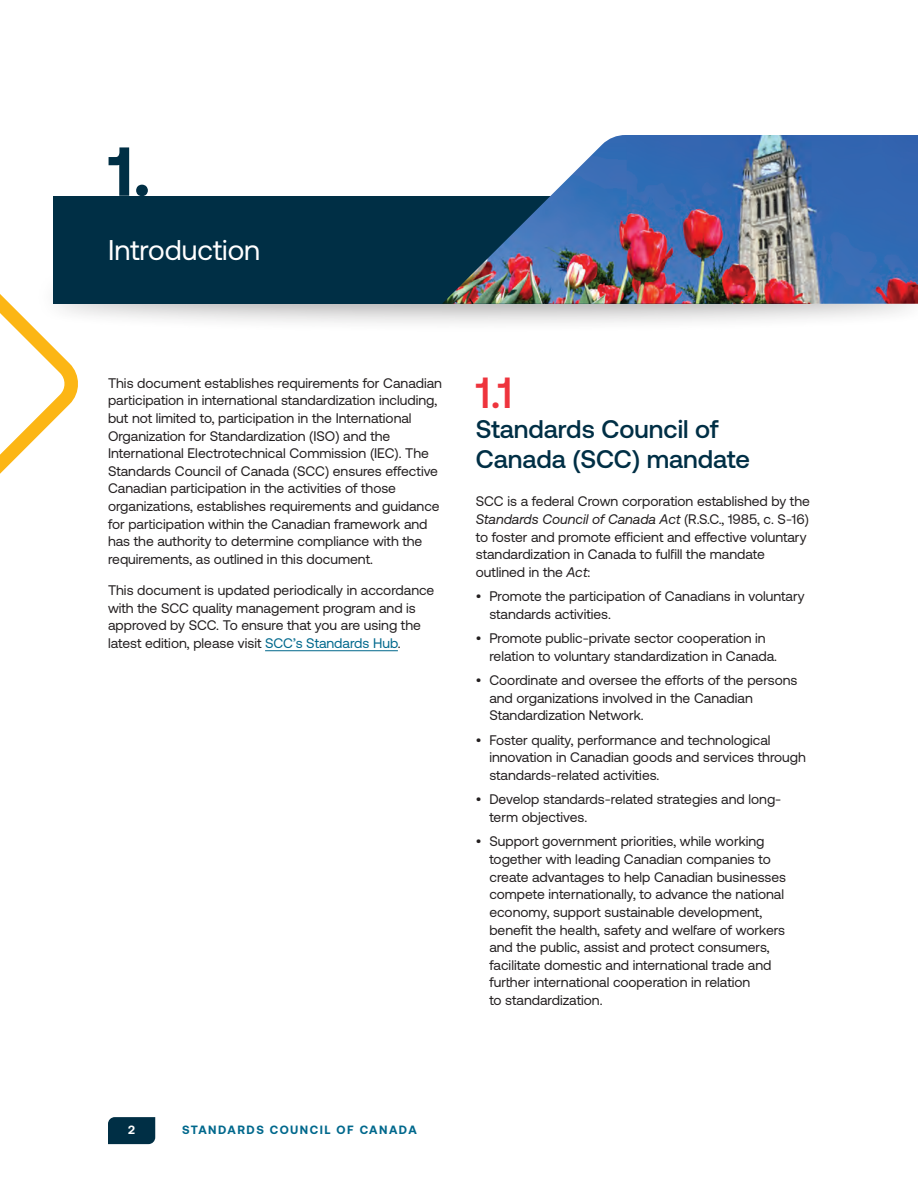
<style>
.page{position:relative;width:918px;height:1188px;background:#fff}
.page>*{position:absolute;margin:0;border:0;box-sizing:border-box;transform-origin:0 0}
.HEADING__white{font:700 69px "Aeonik";color:#002f45}
.SUB_1__dk_blue{font:500 43.5px "Aeonik";color:#ee343d}
.HEADING__white-2{font:28.5px "Aeonik";color:#fff}
.SUB_1__dk_blue-2{font:500 25.5px/30px "Aeonik";color:#002f45}
.BODY{font:13.8px/17.5px "Aeonik";color:#231f20}
.t1{font:700 12px "Aeonik";letter-spacing:.125em;color:#00688c}
.t2{font:700 12px "Aeonik";color:#fff}
.s1{color:#00688c}
.s2{font-style:italic}
</style>
<div class="page">
<svg style="left:108px;top:1117px;width:47px;height:27px"></svg>
<div style="left:34px;top:261px;width:884px;height:72px;background:#231f20;opacity:.4"></div>
<hr style="left:265px;top:650px;width:133px;height:1px;background:#00688c">
<svg style="left:0;top:224px;width:92px;height:250px"></svg>
<div style="left:54px;top:196px;width:756px;height:108px;background:#002f45"></div>
<img style="left:442px;top:135px;width:476px;height:169px">
<p class="HEADING__white" style="left:108px;top:132px;width:44px">1.</p>
<p class="HEADING__white-2" style="left:108px;top:234px;width:154px">Introduction</p>
<p class="BODY" style="left:108px;top:374px;width:336px">This document establishes requirements for Canadian participation in international standardization including, but not limited to, participation in the International Organization for Standardization (ISO) and the International Electrotechnical Commission (IEC). The Standards Council of Canada (SCC) ensures effective Canadian participation in the activities of those organizations, establishes requirements and guidance for participation within the Canadian framework and has the authority to determine compliance with the requirements, as outlined in this document.</p>
<p class="BODY" style="left:108px;top:581px;width:328px">This document is updated periodically in accordance with the SCC quality management program and is approved by SCC. To ensure that you are using the latest edition, please visit <span class="s1">SCC’s Standards Hub</span>.</p>
<p class="SUB_1__dk_blue" style="left:476px;top:369px;width:38px">1.1</p>
<p class="SUB_1__dk_blue-2" style="left:476px;top:414px;width:276px">Standards Council of<br>Canada (SCC) mandate</p>
<p class="BODY" style="left:476px;top:493px;width:336px">SCC is a federal Crown corporation established by the <span class="s2">Standards Council of Canada Act</span> (R.S.C., 1985, c. S-16) to foster and promote efficient and effective voluntary standardization in Canada to fulfill the mandate outlined in the <span class="s2">Act</span>:</p>
<p class="BODY" style="left:489px;top:588px;width:317px;text-indent:-14px">• Promote the participation of Canadians in voluntary standards activities.</p>
<p class="BODY" style="left:489px;top:630px;width:289px;text-indent:-14px">• Promote public-private sector cooperation in relation to voluntary standardization in Canada.</p>
<p class="BODY" style="left:489px;top:672px;width:310px;text-indent:-14px">• Coordinate and oversee the efforts of the persons and organizations involved in the Canadian<br>Standardization Network.</p>
<p class="BODY" style="left:489px;top:731px;width:318px;text-indent:-14px">• Foster quality, performance and technological innovation in Canadian goods and services through standards-related activities.</p>
<p class="BODY" style="left:489px;top:791px;width:293px;text-indent:-14px">• Develop standards-related strategies and long&shy;term objectives.</p>
<p class="BODY" style="left:489px;top:833px;width:298px;text-indent:-14px">• Support government priorities, while working together with leading Canadian companies to create advantages to help Canadian businesses compete internationally, to advance the national economy, support sustainable development, benefit the health, safety and welfare of workers and the public, assist and protect consumers, facilitate domestic and international trade and further international cooperation in relation<br>to standardization.</p>
<p class="t2" style="left:128px;top:1123px;width:8px">2</p>
<p class="t1" style="left:182px;top:1123px;width:236px">STANDARDS COUNCIL OF CANADA</p>
</div>
